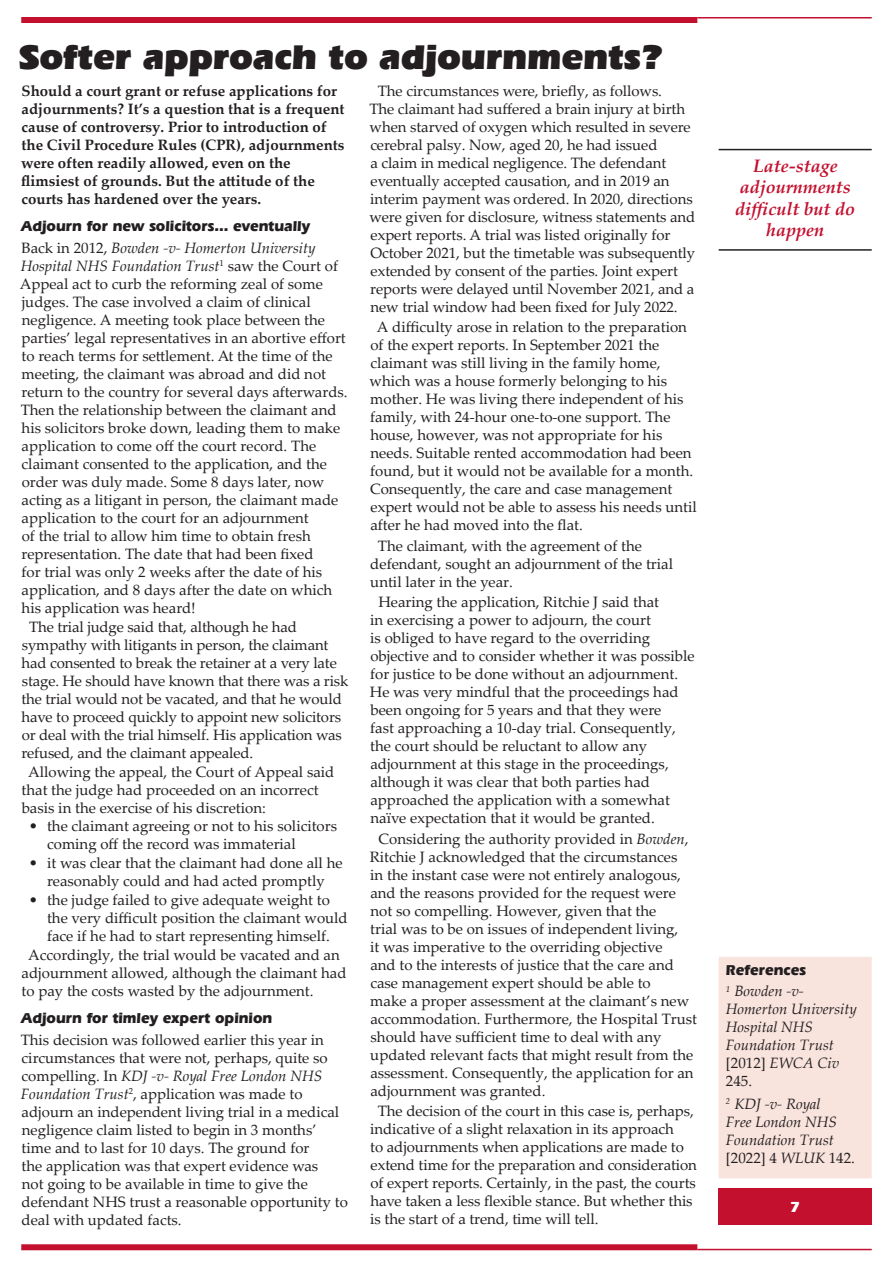
<style>
.page{position:relative;width:893px;height:1263px;background:#fff}
.page>*{position:absolute;margin:0;border:0;box-sizing:border-box;transform-origin:0 0}
.t1{font:900 36px "Eras IT Cby BT";letter-spacing:-.01em;color:#231f20}
.t2{font:italic 700 18px/21.6px "Palatino Linotype";color:#c3102f;text-align:center}
.t3{font:15px/18px "Palatino Linotype";color:#231f20}
.t4{font:700 15px/18px "Palatino Linotype";color:#231f20}
.t5{font:italic 15px/18px "Palatino Linotype";color:#231f20}
.t6{font:700 15px "Eras IT Cby BT";color:#231f20}
.t7{font:700 15px "Eras ITC";color:#fff}
.s1{font-style:normal}
.s2{font-style:italic}
</style>
<div class="page">
<div style="left:719px;top:1188px;width:153px;height:37px;background:#c3102f"></div>
<hr style="left:697px;top:1249px;width:175px;height:1px;background:#c3102f">
<div style="left:21px;top:1244px;width:676px;height:6px;background:#c3102f"></div>
<hr style="left:697px;top:17px;width:175px;height:2px;background:#c3102f">
<div style="left:21px;top:17px;width:676px;height:6px;background:#c3102f"></div>
<hr style="left:719px;top:149px;width:153px;height:1px;background:#231f20">
<hr style="left:719px;top:249px;width:153px;height:2px;background:#231f20">
<div style="left:718px;top:957px;width:154px;height:222px;background:#f8e3dd"></div>
<h1 class="t1" style="left:19px;top:34px;width:646px">Softer approach to adjournments?</h1>
<p class="t4" style="left:21px;top:81px;width:325px">Should a court grant or refuse applications for adjournments? It’s a question that is a frequent cause of controversy. Prior to introduction of the Civil Procedure Rules (CPR), adjournments were often readily allowed, even on the flimsiest of grounds. But the attitude of the courts has hardened over the years.</p>
<p class="t6" style="left:21px;top:217px;width:290px">Adjourn for new solicitors... eventually</p>
<p class="t5" style="left:22px;top:238px;width:296px"><span class="s1">Back in 2012,</span> Bowden -v- Homerton University</p>
<p class="t5" style="left:21px;top:256px;width:319px">Hospital NHS Foundation Trust<sup>1</sup> <span class="s1">saw the Court of</span></p>
<p class="t3" style="left:20px;top:274px;width:305px">Appeal act to curb the reforming zeal of some</p>
<p class="t3" style="left:22px;top:292px;width:290px">judges. The case involved a claim of clinical</p>
<p class="t3" style="left:22px;top:310px;width:305px">negligence. A meeting took place between the</p>
<p class="t3" style="left:21px;top:328px;width:326px">parties’ legal representatives in an abortive effort</p>
<p class="t3" style="left:22px;top:346px;width:313px">to reach terms for settlement. At the time of the</p>
<p class="t3" style="left:22px;top:364px;width:306px">meeting, the claimant was abroad and did not</p>
<p class="t3" style="left:22px;top:382px;width:328px">return to the country for several days afterwards.</p>
<p class="t3" style="left:21px;top:400px;width:317px">Then the relationship between the claimant and</p>
<p class="t3" style="left:22px;top:418px;width:320px">his solicitors broke down, leading them to make</p>
<p class="t3" style="left:22px;top:436px;width:296px">application to come off the court record. The</p>
<p class="t3" style="left:22px;top:454px;width:307px">claimant consented to the application, and the</p>
<p class="t3" style="left:22px;top:472px;width:304px">order was duly made. Some 8 days later, now</p>
<p class="t3" style="left:22px;top:490px;width:318px">acting as a litigant in person, the claimant made</p>
<p class="t3" style="left:22px;top:508px;width:289px">application to the court for an adjournment</p>
<p class="t3" style="left:22px;top:526px;width:291px">of the trial to allow him time to obtain fresh</p>
<p class="t3" style="left:22px;top:544px;width:294px">representation. The date that had been fixed</p>
<p class="t3" style="left:22px;top:562px;width:302px">for trial was only 2 weeks after the date of his</p>
<p class="t3" style="left:22px;top:580px;width:312px">application, and 8 days after the date on which</p>
<p class="t3" style="left:22px;top:598px;width:175px">his application was heard!</p>
<p class="t3" style="left:29px;top:617px;width:269px">The trial judge said that, although he had</p>
<p class="t3" style="left:22px;top:635px;width:308px">sympathy with litigants in person, the claimant</p>
<p class="t3" style="left:22px;top:653px;width:317px">had consented to break the retainer at a very late</p>
<p class="t3" style="left:22px;top:671px;width:328px">stage. He should have known that there was a risk</p>
<p class="t3" style="left:22px;top:689px;width:322px">the trial would not be vacated, and that he would</p>
<p class="t3" style="left:22px;top:707px;width:321px">have to proceed quickly to appoint new solicitors</p>
<p class="t3" style="left:22px;top:725px;width:321px">or deal with the trial himself. His application was</p>
<p class="t3" style="left:22px;top:743px;width:233px">refused, and the claimant appealed.</p>
<p class="t3" style="left:28px;top:762px;width:308px">Allowing the appeal, the Court of Appeal said</p>
<p class="t3" style="left:22px;top:780px;width:299px">that the judge had proceeded on an incorrect</p>
<p class="t3" style="left:22px;top:798px;width:246px">basis in the exercise of his discretion:</p>
<p class="t3" style="left:47px;top:817px;width:291px;text-indent:-18px">• the claimant agreeing or not to his solicitors coming off the record was immaterial</p>
<p class="t3" style="left:29px;top:853px;width:315px;text-align:center">• it was clear that the claimant had done all he reasonably could and had acted promptly</p>
<p class="t3" style="left:29px;top:890px;width:303px">• the judge failed to give adequate weight to</p>
<p class="t3" style="left:47px;top:908px;width:302px">the very difficult position the claimant would</p>
<p class="t3" style="left:47px;top:926px;width:284px">face if he had to start representing himself.</p>
<p class="t3" style="left:28px;top:945px;width:313px">Accordingly, the trial would be vacated and an</p>
<p class="t3" style="left:22px;top:963px;width:326px">adjournment allowed, although the claimant had</p>
<p class="t3" style="left:22px;top:981px;width:293px">to pay the costs wasted by the adjournment.</p>
<p class="t6" style="left:21px;top:1009px;width:253px">Adjourn for timley expert opinion</p>
<p class="t3" style="left:21px;top:1030px;width:329px">This decision was followed earlier this year in circumstances that were not, perhaps, quite so compelling. In <span class="s2">KDJ -v- Royal Free London NHS Foundation Trust</span><sup>2</sup>, application was made to adjourn an independent living trial in a medical negligence claim listed to begin in 3 months’ time and to last for 10 days. The ground for<br>the application was that expert evidence was<br>not going to be available in time to give the defendant NHS trust a reasonable opportunity to deal with updated facts.</p>
<p class="t3" style="left:369px;top:81px;width:328px;text-indent:9px">The circumstances were, briefly, as follows.<br>The claimant had suffered a brain injury at birth when starved of oxygen which resulted in severe cerebral palsy. Now, aged 20, he had issued<br>a claim in medical negligence. The defendant eventually accepted causation, and in 2019 an interim payment was ordered. In 2020, directions were given for disclosure, witness statements and expert reports. A trial was listed originally for October 2021, but the timetable was subsequently extended by consent of the parties. Joint expert reports were delayed until November 2021, and a new trial window had been fixed for July 2022.</p>
<p class="t3" style="left:370px;top:318px;width:329px;text-indent:7px">A difficulty arose in relation to the preparation of the expert reports. In September 2021 the claimant was still living in the family home, which was a house formerly belonging to his mother. He was living there independent of his family, with 24-hour one-to-one support. The house, however, was not appropriate for his needs. Suitable rented accommodation had been found, but it would not be available for a month.<br>Consequently, the care and case management expert would not be able to assess his needs until after he had moved into the flat.</p>
<p class="t3" style="left:370px;top:536px;width:304px;text-indent:8px">The claimant, with the agreement of the defendant, sought an adjournment of the trial until later in the year.</p>
<p class="t3" style="left:370px;top:592px;width:326px;text-indent:9px">Hearing the application, Ritchie J said that<br>in exercising a power to adjourn, the court<br>is obliged to have regard to the overriding objective and to consider whether it was possible for justice to be done without an adjournment.<br>He was very mindful that the proceedings had been ongoing for 5 years and that they were<br>fast approaching a 10-day trial. Consequently, the court should be reluctant to allow any adjournment at this stage in the proceedings, although it was clear that both parties had approached the application with a somewhat naïve expectation that it would be granted.</p>
<p class="t3" style="left:370px;top:829px;width:329px;text-indent:9px">Considering the authority provided in <span class="s2">Bowden</span>, Ritchie J acknowledged that the circumstances<br>in the instant case were not entirely analogous, and the reasons provided for the request were not so compelling. However, given that the<br>trial was to be on issues of independent living,<br>it was imperative to the overriding objective<br>and to the interests of justice that the care and case management expert should be able to<br>make a proper assessment at the claimant’s new accommodation. Furthermore, the Hospital Trust should have sufficient time to deal with any updated relevant facts that might result from the assessment. Consequently, the application for an adjournment was granted.</p>
<p class="t3" style="left:370px;top:1101px;width:328px;text-indent:8px">The decision of the court in this case is, perhaps, indicative of a slight relaxation in its approach<br>to adjournments when applications are made to extend time for the preparation and consideration of expert reports. Certainly, in the past, the courts have taken a less flexible stance. But whether this is the start of a trend, time will tell.</p>
<p class="t2" style="left:735px;top:154px;width:121px">Late-stage adjournments difficult but do happen</p>
<p class="t6" style="left:726px;top:961px;width:82px">References</p>
<p class="t5" style="left:726px;top:982px;width:133px"><sup>1</sup> Bowden -v-<br>Homerton University<br>Hospital NHS<br>Foundation Trust <span class="s1">[2012]</span> EWCA Civ<br><span class="s1">245.</span></p>
<p class="t5" style="left:726px;top:1094px;width:131px"><sup>2</sup> KDJ -v- Royal<br>Free London NHS<br>Foundation Trust <span class="s1">[2022] 4</span> WLUK <span class="s1">142.</span></p>
<p class="t7" style="left:790px;top:1198px;width:11px">7</p>
</div>
